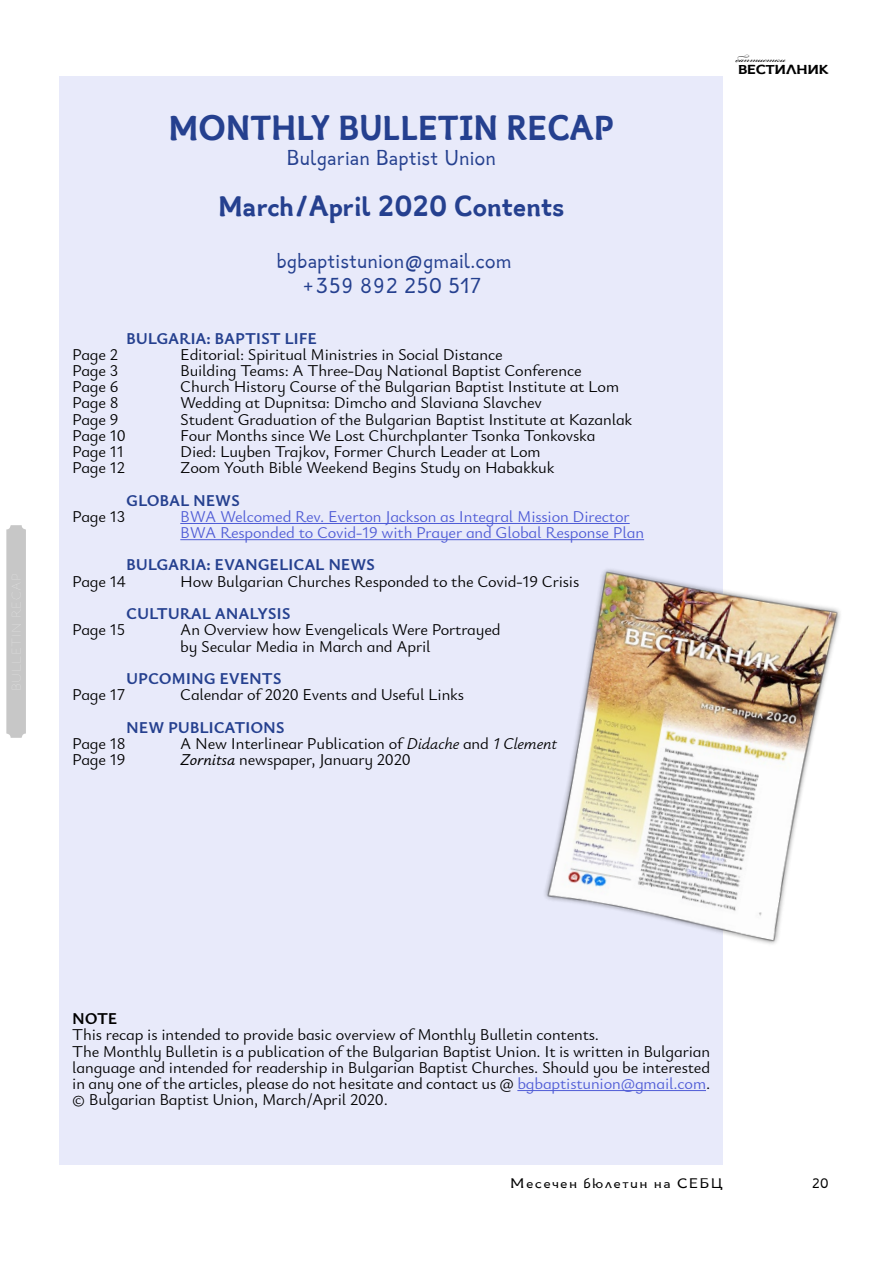
<style>
.page{position:relative;width:893px;height:1263px;background:#fff}
.page>*{position:absolute;margin:0;border:0;box-sizing:border-box;transform-origin:0 0}
.t1{font:700 33px "ADYS";color:#25408f}
.t2{font:700 27px "ADYS";color:#25408f}
.t3{font:21px/25.7px "ADYS";color:#25408f;text-align:center}
.t4{font:16.5px/16.2px "Ysabeau Infant";letter-spacing:-.01em;color:#000}
.t5{font:16.5px/16.2px "Ysabeau Infant";letter-spacing:-.01em;color:#4f5cd6}
.t6{font:700 16.5px "Ysabeau Infant";letter-spacing:-.01em;color:#25408f}
.t7{font:700 16.5px "Ysabeau Infant";color:#000}
.t8{font:13.5px "ADYS";letter-spacing:.08em;color:#000;scale:1.18 1}
.t9{font:13.5px "Bickham Script Three";color:#000;scale:1.2 1}
.t10{font:13.5px "ADYS";letter-spacing:.08em;color:#000}
.t11{font:700 12.15px "ADYS";letter-spacing:-.02em;color:#000;scale:1.21 1}
.s1{font-style:italic}
.s2{font-weight:500;font-style:italic}
.s3{color:#4f5cd6}
</style>
<div class="page">
<div style="left:60px;top:77px;width:663px;height:1088px;background:#e8eafa"></div>
<hr style="left:180px;top:523px;width:450px;height:1px;background:#4f5cd6">
<hr style="left:180px;top:539px;width:464px;height:1px;background:#4f5cd6">
<hr style="left:517px;top:1090px;width:189px;height:1px;background:#4f5cd6">
<div style="left:6px;top:525px;width:20px;height:213px;background:#c7c7c7;border-radius:4px"></div>
<img style="left:545px;top:569px;width:296px;height:375px">
<h1 class="t1" style="left:169px;top:99px;width:447px">MONTHLY BULLETIN RECAP</h1>
<p class="t3" style="left:286px;top:143px;width:211px">Bulgarian Baptist Union</p>
<h2 class="t2" style="left:218px;top:184px;width:347px">March/April 2020 Contents</h2>
<p class="t3" style="left:276px;top:246px;width:237px">bgbaptistunion@gmail.com +359 892 250 517</p>
<p class="t6" style="left:126px;top:326px;width:192px">BULGARIA: BAPTIST LIFE</p>
<p class="t4" style="left:72px;top:346px;width:47px">Page 2</p>
<p class="t4" style="left:180px;top:346px;width:324px">Editorial: Spiritual Ministries in Social Distance</p>
<p class="t4" style="left:72px;top:362px;width:47px">Page 3</p>
<p class="t4" style="left:180px;top:362px;width:403px">Building Teams: A Three-Day National Baptist Conference</p>
<p class="t4" style="left:72px;top:378px;width:48px">Page 6</p>
<p class="t4" style="left:180px;top:378px;width:440px">Church History Course of the Bulgarian Baptist Institute at Lom</p>
<p class="t4" style="left:72px;top:394px;width:48px">Page 8</p>
<p class="t4" style="left:180px;top:394px;width:363px">Wedding at Dupnitsa: Dimcho and Slaviana Slavchev</p>
<p class="t4" style="left:72px;top:410px;width:48px">Page 9</p>
<p class="t4" style="left:180px;top:410px;width:454px">Student Graduation of the Bulgarian Baptist Institute at Kazanlak</p>
<p class="t4" style="left:72px;top:427px;width:55px">Page 10</p>
<p class="t4" style="left:180px;top:427px;width:417px">Four Months since We Lost Churchplanter Tsonka Tonkovska</p>
<p class="t4" style="left:72px;top:443px;width:53px">Page 11</p>
<p class="t4" style="left:180px;top:443px;width:362px">Died: Luyben Trajkov, Former Church Leader at Lom</p>
<p class="t4" style="left:72px;top:459px;width:54px">Page 12</p>
<p class="t4" style="left:180px;top:459px;width:376px">Zoom Youth Bible Weekend Begins Study on Habakkuk</p>
<p class="t6" style="left:126px;top:488px;width:115px">GLOBAL NEWS</p>
<p class="t4" style="left:72px;top:508px;width:54px">Page 13</p>
<p class="t5" style="left:180px;top:508px;width:465px">BWA Welcomed Rev. Everton Jackson as Integral Mission Director<br>BWA Responded to Covid-19 with Prayer and Global Response Plan</p>
<p class="t6" style="left:126px;top:553px;width:250px">BULGARIA: EVANGELICAL NEWS</p>
<p class="t4" style="left:72px;top:572px;width:55px">Page 14</p>
<p class="t4" style="left:180px;top:572px;width:400px">How Bulgarian Churches Responded to the Covid-19 Crisis</p>
<p class="t6" style="left:126px;top:602px;width:166px">CULTURAL ANALYSIS</p>
<p class="t4" style="left:72px;top:621px;width:54px">Page 15</p>
<p class="t4" style="left:180px;top:621px;width:322px">An Оverview how Evengelicals Were Portrayed by Secular Media in March and April</p>
<p class="t6" style="left:126px;top:666px;width:157px">UPCOMING EVENTS</p>
<p class="t4" style="left:72px;top:686px;width:54px">Page 17</p>
<p class="t4" style="left:180px;top:686px;width:285px">Calendar of 2020 Events and Useful Links</p>
<p class="t6" style="left:126px;top:715px;width:160px">NEW PUBLICATIONS</p>
<p class="t4" style="left:72px;top:734px;width:55px">Page 18</p>
<p class="t4" style="left:180px;top:734px;width:378px">A New Interlinear Publication of <span class="s1">Didache</span> and <span class="s1">1 Clement</span></p>
<p class="t4" style="left:72px;top:751px;width:55px">Page 19</p>
<p class="t4" style="left:180px;top:751px;width:232px"><span class="s2">Zornitsa</span> newspaper, January 2020</p>
<p class="t9" style="left:736px;top:50px;width:43px">баптистки</p>
<p class="t11" style="left:738px;top:59px;width:76px">ВЕСТИЛНИК</p>
<p class="t7" style="left:72px;top:1007px;width:47px">NOTE</p>
<p class="t4" style="left:72px;top:1026px;width:639px">This recap is intended to provide basic overview of Monthly Bulletin contents.<br>The Monthly Bulletin is a publication of the Bulgarian Baptist Union. It is written in Bulgarian language and intended for readership in Bulgarian Baptist Churches. Should you be interested in any one of the articles, please do not hesitate and contact us @ <span class="s3">bgbaptistunion@gmail.com</span>. © Bulgarian Baptist Union, March/April 2020.</p>
<p class="t8" style="left:510px;top:1172px;width:182px">Месечен бюлетин на СЕБЦ</p>
<p class="t10" style="left:812px;top:1172px;width:19px">20</p>
</div>
